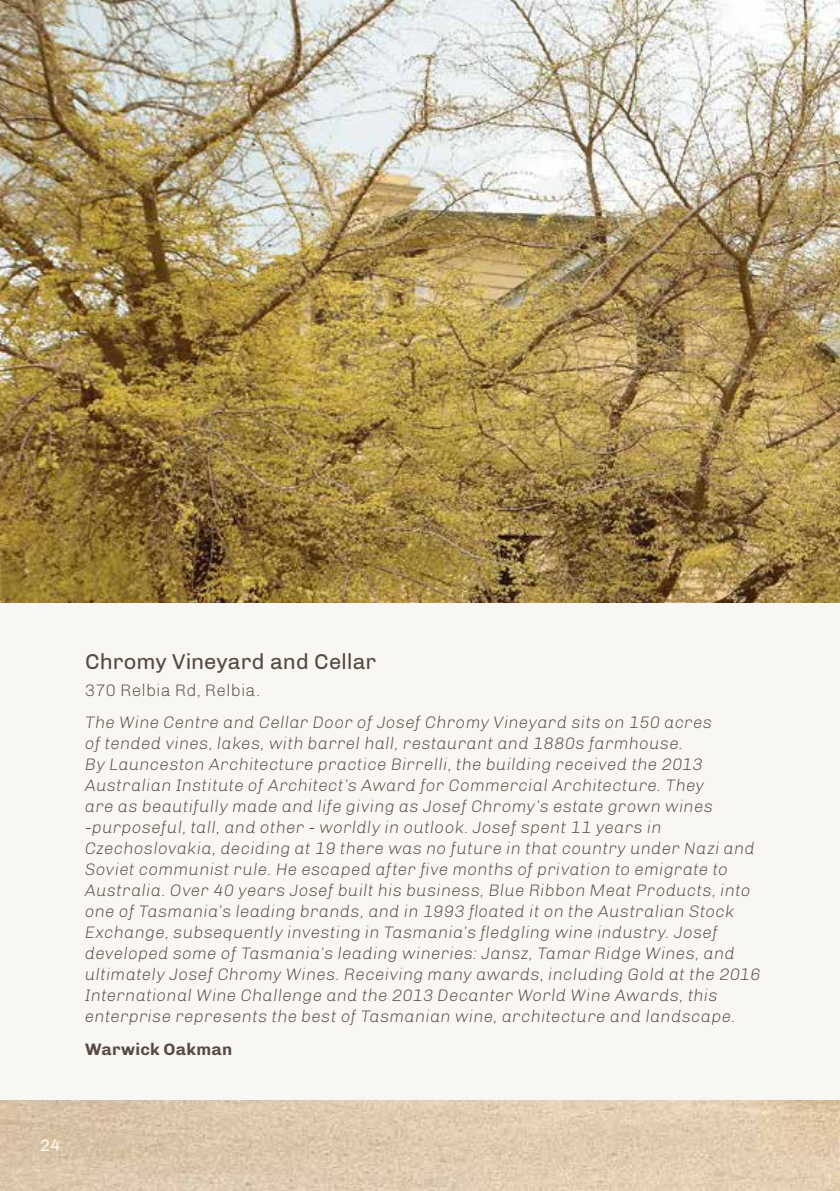
<style>
.page{position:relative;width:840px;height:1191px;background:#fff}
.page>*{position:absolute;margin:0;border:0;box-sizing:border-box;transform-origin:0 0}
.t1{font:22px "Chivo";color:#574941}
.t2{font:italic 300 17px/21px "Chivo";letter-spacing:.015em;color:#584a42}
.t3{font:300 17px "Chivo";letter-spacing:.01em;color:#574941}
.t4{font:700 17px "Chivo";letter-spacing:.02em;color:#584a42}
.t5{font:17px "Chivo";color:#fdf6e7}
</style>
<div class="page">
<img style="left:0;top:0;width:839px;height:1191px">
<div style="left:0;top:603px;width:839px;height:497px;background:#f9f7f3"></div>
<p class="t1" style="left:85px;top:649px;width:292px">Chromy Vineyard and Cellar</p>
<p class="t3" style="left:85px;top:680px;width:177px">370 Relbia Rd, Relbia.</p>
<p class="t2" style="left:85px;top:712px;width:676px">The Wine Centre and Cellar Door of Josef Chromy Vineyard sits on 150 acres<br>of tended vines, lakes, with barrel hall, restaurant and 1880s farmhouse.<br>By Launceston Architecture practice Birrelli, the building received the 2013<br>Australian Institute of Architect’s Award for Commercial Architecture. They<br>are as beautifully made and life giving as Josef Chromy’s estate grown wines -purposeful, tall, and other - worldly in outlook. Josef spent 11 years in Czechoslovakia, deciding at 19 there was no future in that country under Nazi and Soviet communist rule. He escaped after five months of privation to emigrate to Australia. Over 40 years Josef built his business, Blue Ribbon Meat Products, into one of Tasmania’s leading brands, and in 1993 floated it on the Australian Stock Exchange, subsequently investing in Tasmania’s fledgling wine industry. Josef developed some of Tasmania’s leading wineries: Jansz, Tamar Ridge Wines, and ultimately Josef Chromy Wines. Receiving many awards, including Gold at the 2016<br>International Wine Challenge and the 2013 Decanter World Wine Awards, this enterprise represents the best of Tasmanian wine, architecture and landscape.</p>
<p class="t4" style="left:85px;top:1039px;width:148px">Warwick Oakman</p>
<p class="t5" style="left:40px;top:1135px;width:22px">24</p>
</div>
